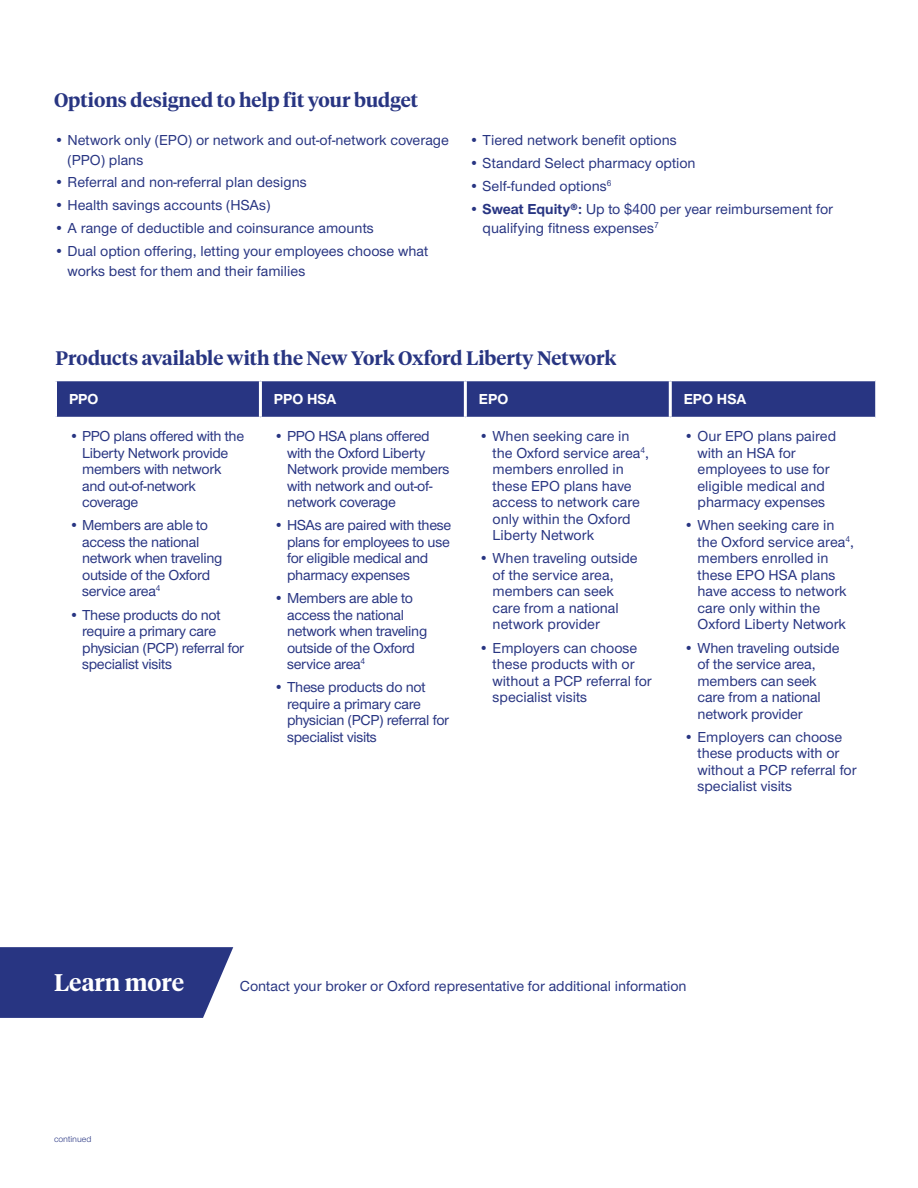
<style>
.page{position:relative;width:918px;height:1188px;background:#fff}
.page>*{position:absolute;margin:0;border:0;box-sizing:border-box;transform-origin:0 0}
.CTA{font:600 24px "UHC Serif Headline";color:#fff}
.H5-Sans{font:600 19.5px "UHC Serif Headline";color:#283582}
.Body{font:500 15px/16.5px "UHC Sans";letter-spacing:-.005em;color:#283582}
.t1{font:700 15px "UHC Sans";color:#fff}
.Disclaimer_Copyrigh{font:9px "UHC Sans";color:#283582}
.s1{font-weight:700}
</style>
<div class="page">
<div style="left:57px;top:381px;width:818px;height:36px;background:#283582"></div>
<hr style="left:259px;top:381px;width:3px;height:36px;background:#fff">
<hr style="left:464px;top:381px;width:3px;height:36px;background:#fff">
<hr style="left:669px;top:381px;width:3px;height:36px;background:#fff">
<svg style="left:0;top:947px;width:233px;height:71px;background:#36428a"></svg>
<p class="H5-Sans" style="left:54px;top:87px;width:366px">Options designed to help fit your budget</p>
<p class="Body" style="left:68px;top:130px;width:383px;line-height:19.5px;text-indent:-14px">• Network only (EPO) or network and out-of-network coverage (PPO) plans</p>
<p class="Body" style="left:54px;top:174px;width:254px">• Referral and non-referral plan designs</p>
<p class="Body" style="left:54px;top:196px;width:218px">• Health savings accounts (HSAs)</p>
<p class="Body" style="left:54px;top:219px;width:321px">• A range of deductible and coinsurance amounts</p>
<p class="Body" style="left:68px;top:241px;width:362px;line-height:19.5px;text-indent:-14px">• Dual option offering, letting your employees choose what works best for them and their families</p>
<p class="Body" style="left:469px;top:131px;width:209px">• Tiered network benefit options</p>
<p class="Body" style="left:469px;top:154px;width:228px">• Standard Select pharmacy option</p>
<p class="Body" style="left:469px;top:177px;width:144px">• Self-funded options<sup>6</sup></p>
<p class="Body" style="left:483px;top:198px;width:352px;line-height:19.5px;text-indent:-14px">• <span class="s1">Sweat Equity®:</span> Up to $400 per year reimbursement for qualifying fitness expenses<sup>7</sup></p>
<p class="H5-Sans" style="left:56px;top:345px;width:562px">Products available with the New York Oxford Liberty Network</p>
<p class="t1" style="left:69px;top:389px;width:31px">PPO</p>
<p class="t1" style="left:274px;top:389px;width:64px">PPO HSA</p>
<p class="t1" style="left:479px;top:389px;width:31px">EPO</p>
<p class="t1" style="left:684px;top:389px;width:64px">EPO HSA</p>
<p class="Body" style="left:82px;top:427px;width:164px;text-indent:-13px">• PPO plans offered with the<br>Liberty Network provide members with network and out-of-network coverage</p>
<p class="Body" style="left:82px;top:516px;width:142px;text-indent:-13px">• Members are able to access the national network when traveling outside of the Oxford service area<sup>4</sup></p>
<p class="Body" style="left:82px;top:606px;width:164px;text-indent:-13px">• These products do not require a primary care physician (PCP) referral for specialist visits</p>
<p class="Body" style="left:287px;top:427px;width:164px;text-indent:-13px">• PPO HSA plans offered with the Oxford Liberty<br>Network provide members with network and out-of&shy;network coverage</p>
<p class="Body" style="left:287px;top:516px;width:166px;text-indent:-13px">• HSAs are paired with these plans for employees to use for eligible medical and pharmacy expenses</p>
<p class="Body" style="left:287px;top:589px;width:142px;text-indent:-13px">• Members are able to access the national network when traveling outside of the Oxford service area<sup>4</sup></p>
<p class="Body" style="left:287px;top:678px;width:164px;text-indent:-13px">• These products do not require a primary care physician (PCP) referral for specialist visits</p>
<p class="Body" style="left:698px;top:427px;width:140px;text-indent:-14px">• Our EPO plans paired with an HSA for employees to use for eligible medical and pharmacy expenses</p>
<p class="Body" style="left:698px;top:516px;width:158px;text-indent:-14px">• When seeking care in the Oxford service area<sup>4</sup>, members enrolled in these EPO HSA plans have access to network care only within the<br>Oxford Liberty Network</p>
<p class="Body" style="left:698px;top:639px;width:144px;text-indent:-14px">• When traveling outside of the service area, members can seek care from a national network provider</p>
<p class="Body" style="left:698px;top:728px;width:161px;text-indent:-14px">• Employers can choose these products with or without a PCP referral for specialist visits</p>
<p class="Body" style="left:493px;top:427px;width:158px;text-indent:-14px">• When seeking care in the Oxford service area<sup>4</sup>, members enrolled in these EPO plans have access to network care only within the Oxford<br>Liberty Network</p>
<p class="Body" style="left:493px;top:549px;width:147px;text-indent:-14px">• When traveling outside of the service area, members can seek care from a national network provider</p>
<p class="Body" style="left:493px;top:639px;width:161px;text-indent:-14px">• Employers can choose these products with or without a PCP referral for specialist visits</p>
<p class="CTA" style="left:54px;top:966px;width:132px">Learn more</p>
<p class="Body" style="left:240px;top:977px;width:448px">Contact your broker or Oxford representative for additional information</p>
<p class="Disclaimer_Copyrigh" style="left:54px;top:1133px;width:39px">continued</p>
</div>
